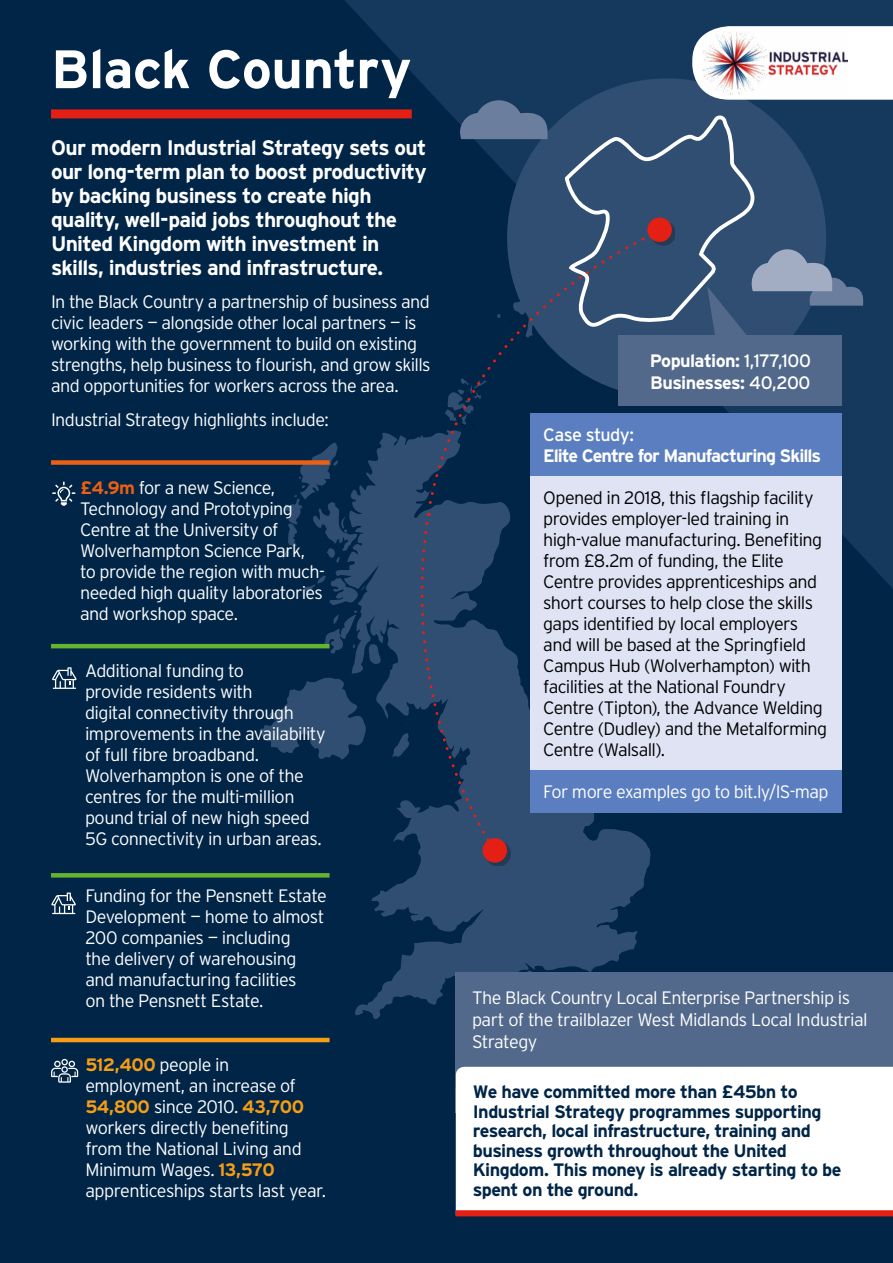
<style>
.page{position:relative;width:893px;height:1263px;background:#002547}
.page>*{position:absolute;margin:0;border:0;box-sizing:border-box;transform-origin:0 0}
.Place_name{font:700 54px "Interstate";letter-spacing:-.01em;color:#fff}
.Intro_copy{font:700 21px/24px "Interstate";letter-spacing:-.035em;color:#fff}
.Stat_Copy{font:300 18px/21px "Interstate";letter-spacing:-.03em;color:#fff}
.Body_Copy{font:300 18px/21px "Interstate";letter-spacing:-.035em;color:#000}
.Body_Copy-2{font:700 18px/19.5px "Interstate";letter-spacing:-.035em;color:#002547}
.Body_Copy-3{font:300 18px/21px "Interstate";letter-spacing:-.035em;color:#fff}
.Intro_copy-2{font:300 18px/21px "Interstate";letter-spacing:-.035em;color:#fff}
.Body_Copy-4{font:700 18px "Interstate";letter-spacing:-.05em;color:#fff}
.Body_Copy-5{font:18px "Interstate";letter-spacing:-.035em;color:#fff}
.s1{font-weight:700;color:#eb6012}
.s2{font-weight:700;color:#f59d15}
.s3{font-weight:400}
</style>
<div class="page">
<svg style="left:258px;top:457px;width:393px;height:562px"></svg>
<svg style="left:313px;top:0;width:580px;height:589px"></svg>
<div style="left:507px;top:78px;width:319px;height:319px;background:#304e71;border-radius:50%"></div>
<svg style="left:457px;top:100px;width:96px;height:39px;background:#4f6788"></svg>
<svg style="left:692px;top:26px;width:201px;height:74px;background:#e7eaee"></svg>
<img style="left:702px;top:31px;width:146px;height:63px">
<div style="left:486px;top:841px;width:25px;height:25px;background:#000;opacity:.25"></div>
<div style="left:483px;top:838px;width:24px;height:25px;background:#e41f13;border-radius:50%"></div>
<div style="left:51px;top:109px;width:361px;height:9px;background:#e41f13"></div>
<div style="left:51px;top:460px;width:279px;height:5px;background:#eb6012"></div>
<svg style="left:52px;top:481px;width:23px;height:25px"></svg>
<hr style="left:51px;top:644px;width:279px;height:4px;background:#65b32e">
<hr style="left:51px;top:873px;width:279px;height:4px;background:#65b32e">
<svg style="left:51px;top:892px;width:25px;height:22px"></svg>
<hr style="left:51px;top:1038px;width:279px;height:4px;background:#f59d15">
<svg style="left:51px;top:1059px;width:27px;height:24px"></svg>
<div style="left:530px;top:413px;width:312px;height:66px;background:#5a7ebf"></div>
<div style="left:530px;top:477px;width:312px;height:336px;background:#e0e3f4"></div>
<div style="left:530px;top:770px;width:312px;height:43px;background:#5a7ebf"></div>
<svg style="left:52px;top:667px;width:25px;height:22px"></svg>
<div style="left:455px;top:973px;width:438px;height:104px;background:#53698b"></div>
<svg style="left:425px;top:231px;width:230px;height:282px"></svg>
<svg style="left:563px;top:113px;width:304px;height:293px"></svg>
<svg style="left:291px;top:470px;width:236px;height:382px"></svg>
<div style="left:651px;top:220px;width:24px;height:25px;background:#000;opacity:.25"></div>
<div style="left:647px;top:218px;width:25px;height:24px;background:#e41f13;border-radius:50%"></div>
<div style="left:456px;top:1067px;width:437px;height:143px;background:#fff"></div>
<div style="left:456px;top:1210px;width:437px;height:6px;background:#e41f13"></div>
<p class="Place_name" style="left:51px;top:39px;width:362px">Black Country</p>
<p class="Intro_copy" style="left:51px;top:135px;width:377px">Our modern Industrial Strategy sets out our long-term plan to boost productivity by backing business to create high quality, well-paid jobs throughout the United Kingdom with investment in skills, industries and infrastructure.</p>
<p class="Intro_copy-2" style="left:51px;top:291px;width:381px">In the Black Country a partnership of business and civic leaders — alongside other local partners — is working with the government to build on existing strengths, help business to flourish, and grow skills and opportunities for workers across the area.</p>
<p class="Intro_copy-2" style="left:51px;top:409px;width:279px">Industrial Strategy highlights include:</p>
<p class="Body_Copy-3" style="left:80px;top:477px;width:246px"><span class="s1">£4.9m</span> for a new Science,<br>Technology and Prototyping<br>Centre at the University of<br>Wolverhampton Science Park, to provide the region with much&shy;needed high quality laboratories and workshop space.</p>
<p class="Stat_Copy" style="left:85px;top:660px;width:242px">Additional funding to<br>provide residents with<br>digital connectivity through improvements in the availability of full fibre broadband.<br>Wolverhampton is one of the centres for the multi-million pound trial of new high speed<br>5G connectivity in urban areas.</p>
<p class="Stat_Copy" style="left:85px;top:885px;width:243px">Funding for the Pensnett Estate<br>Development — home to almost<br>200 companies — including<br>the delivery of warehousing and manufacturing facilities<br>on the Pensnett Estate.</p>
<p class="Stat_Copy" style="left:85px;top:1054px;width:242px"><span class="s2">512,400</span> people in employment, an increase of<br><span class="s2">54,800</span> since 2010. <span class="s2">43,700 </span>workers directly benefiting from the National Living and<br>Minimum Wages. <span class="s2">13,570 </span>apprenticeships starts last year.</p>
<p class="Body_Copy-4" style="left:650px;top:351px;width:163px">Population: <span class="s3">1,177,100</span></p>
<p class="Body_Copy-4" style="left:650px;top:372px;width:162px">Businesses: <span class="s3">40,200</span></p>
<p class="Body_Copy-5" style="left:543px;top:424px;width:92px">Case study:</p>
<p class="Body_Copy-4" style="left:543px;top:445px;width:279px">Elite Centre for Manufacturing Skills</p>
<p class="Body_Copy" style="left:543px;top:487px;width:285px">Opened in 2018, this flagship facility provides employer-led training in high-value manufacturing. Benefiting from £8.2m of funding, the Elite Centre provides apprenticeships and short courses to help close the skills gaps identified by local employers and will be based at the Springfield Campus Hub (Wolverhampton) with facilities at the National Foundry Centre (Tipton), the Advance Welding Centre (Dudley) and the Metalforming Centre (Walsall).</p>
<p class="Body_Copy-3" style="left:543px;top:781px;width:287px">For more examples go to bit.ly/IS-map</p>
<p class="Body_Copy-3" style="left:472px;top:987px;width:397px;line-height:21.8px">The Black Country Local Enterprise Partnership is part of the trailblazer West Midlands Local Industrial<br>Strategy</p>
<p class="Body_Copy-2" style="left:473px;top:1082px;width:370px">We have committed more than £45bn to Industrial Strategy programmes supporting research, local infrastructure, training and business growth throughout the United Kingdom. This money is already starting to be spent on the ground.</p>
<p class="Body_Copy-2" style="left:473px;top:1097px;width:377px">We have already committed more than £45 billion to national and local workers throughout the UK as part of the Industrial Strategy.<br>This money is already starting to be spent<br>on the ground.</p>
</div>
